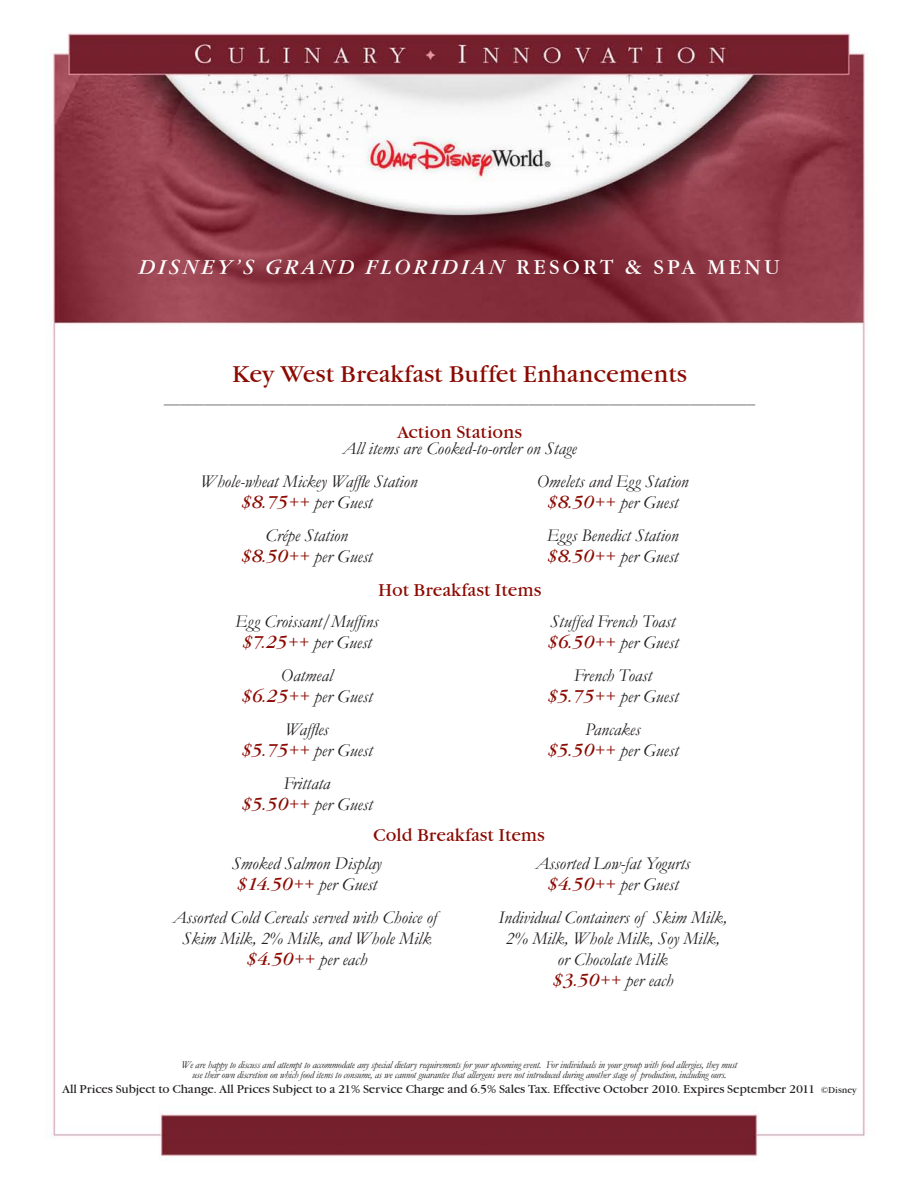
<style>
.page{position:relative;width:918px;height:1188px;background:#fff}
.page>*{position:absolute;margin:0;border:0;box-sizing:border-box;transform-origin:0 0}
.t1{font:24px "Garamond ITCT Book";color:#8b0a02}
.t2{font:italic 21px "Garamond ITCT Book";letter-spacing:.15em;color:#fff}
.t3{font:italic 18px/21px "Garamond";color:#231f20;text-align:center}
.t4{font:18px "Goudy Old Style T";color:#231f20}
.t5{font:18px "Garamond ITCT Book";color:#8b0a02}
.t6{font:italic 18px "Garamond ITCT Book";color:#8b0a02}
.t7{font:12px "Garamond ITCT Book";letter-spacing:-.01em;color:#231f20}
.t8{font:italic 10.5px/10.5px "Garamond";letter-spacing:-.02em;color:#231f20;text-align:center}
.s1{font-style:normal}
.s2{font-family:"Garamond ITCT Book";color:#8b0a02}
.s3{font-family:"Garamond";color:#231f20}
.s4{font-size:9px}
</style>
<div class="page">
<img style="left:50px;top:32px;width:815px;height:1128px">
<p class="t2" style="left:139px;top:255px;width:643px">DISNEY’S GRAND FLORIDIAN <span class="s1">RESORT &amp; SPA MENU</span></p>
<p class="t1" style="left:232px;top:361px;width:457px">Key West Breakfast Buffet Enhancements</p>
<p class="t4" style="left:164px;top:388px;width:594px">_________________________________________________________________________</p>
<p class="t5" style="left:397px;top:422px;width:127px">Action Stations</p>
<p class="t3" style="left:343px;top:438px;width:236px">All items are Cooked-to-order on Stage</p>
<p class="t3" style="left:200px;top:470px;width:218px">Whole-wheat Mickey Waffle Station</p>
<p class="t3" style="left:241px;top:491px;width:133px"><span class="s2">$8.75++</span> per Guest</p>
<p class="t3" style="left:265px;top:524px;width:84px">Crépe Station</p>
<p class="t3" style="left:241px;top:545px;width:133px"><span class="s2">$8.50++</span> per Guest</p>
<p class="t3" style="left:537px;top:470px;width:153px">Omelets and Egg Station</p>
<p class="t3" style="left:547px;top:491px;width:133px"><span class="s2">$8.50++</span> per Guest</p>
<p class="t3" style="left:547px;top:524px;width:133px">Eggs Benedict Station</p>
<p class="t3" style="left:547px;top:545px;width:133px"><span class="s2">$8.50++</span> per Guest</p>
<p class="t5" style="left:378px;top:580px;width:165px">Hot Breakfast Items</p>
<p class="t3" style="left:235px;top:610px;width:145px">Egg Croissant/Muffins</p>
<p class="t3" style="left:242px;top:631px;width:132px"><span class="s2">$7.25++</span> per Guest</p>
<p class="t3" style="left:281px;top:664px;width:53px">Oatmeal</p>
<p class="t3" style="left:241px;top:685px;width:133px"><span class="s2">$6.25++</span> per Guest</p>
<p class="t3" style="left:285px;top:718px;width:45px">Waffles</p>
<p class="t3" style="left:241px;top:739px;width:133px"><span class="s2">$5.75++</span> per Guest</p>
<p class="t3" style="left:283px;top:772px;width:48px">Frittata</p>
<p class="t3" style="left:241px;top:793px;width:133px"><span class="s2">$5.50++</span> per Guest</p>
<p class="t3" style="left:550px;top:610px;width:126px">Stuffed French Toast</p>
<p class="t3" style="left:547px;top:631px;width:133px"><span class="s2">$6.50++</span> per Guest</p>
<p class="t3" style="left:574px;top:664px;width:80px">French Toast</p>
<p class="t3" style="left:547px;top:685px;width:133px"><span class="s2">$5.75++</span> per Guest</p>
<p class="t3" style="left:585px;top:718px;width:57px">Pancakes</p>
<p class="t3" style="left:547px;top:739px;width:133px"><span class="s2">$5.50++</span> per Guest</p>
<p class="t5" style="left:373px;top:826px;width:173px">Cold Breakfast Items</p>
<p class="t3" style="left:232px;top:852px;width:151px">Smoked Salmon Display</p>
<p class="t6" style="left:236px;top:873px;width:142px">$14.50++ <span class="s3">per Guest</span></p>
<p class="t3" style="left:173px;top:906px;width:266px">Assorted Cold Cereals served with Choice of<br>Skim Milk, 2% Milk, and Whole Milk</p>
<p class="t6" style="left:246px;top:948px;width:123px">$4.50++ <span class="s3">per each</span></p>
<p class="t3" style="left:535px;top:852px;width:156px">Assorted Low-fat Yogurts</p>
<p class="t3" style="left:547px;top:873px;width:133px"><span class="s2">$4.50++</span> per Guest</p>
<p class="t3" style="left:498px;top:906px;width:230px">Individual Containers of Skim Milk,</p>
<p class="t3" style="left:506px;top:927px;width:215px">2% Milk, Whole Milk, Soy Milk,</p>
<p class="t3" style="left:558px;top:948px;width:112px">or Chocolate Milk</p>
<p class="t6" style="left:552px;top:969px;width:123px">$3.50++ <span class="s3">per each</span></p>
<p class="t8" style="left:182px;top:1059px;width:557px">We are happy to discuss and attempt to accommodate any special dietary requirements for your upcoming event. For individuals in your group with food allergies, they must use their own discretion on which food items to consume, as we cannot guarantee that allergens were not introduced during another stage of production, including ours.</p>
<p class="t7" style="left:62px;top:1082px;width:796px">All Prices Subject to Change. All Prices Subject to a 21% Service Charge and 6.5% Sales Tax. Effective October 2010. Expires September 2011 <span class="s4">©Disney</span></p>
</div>
